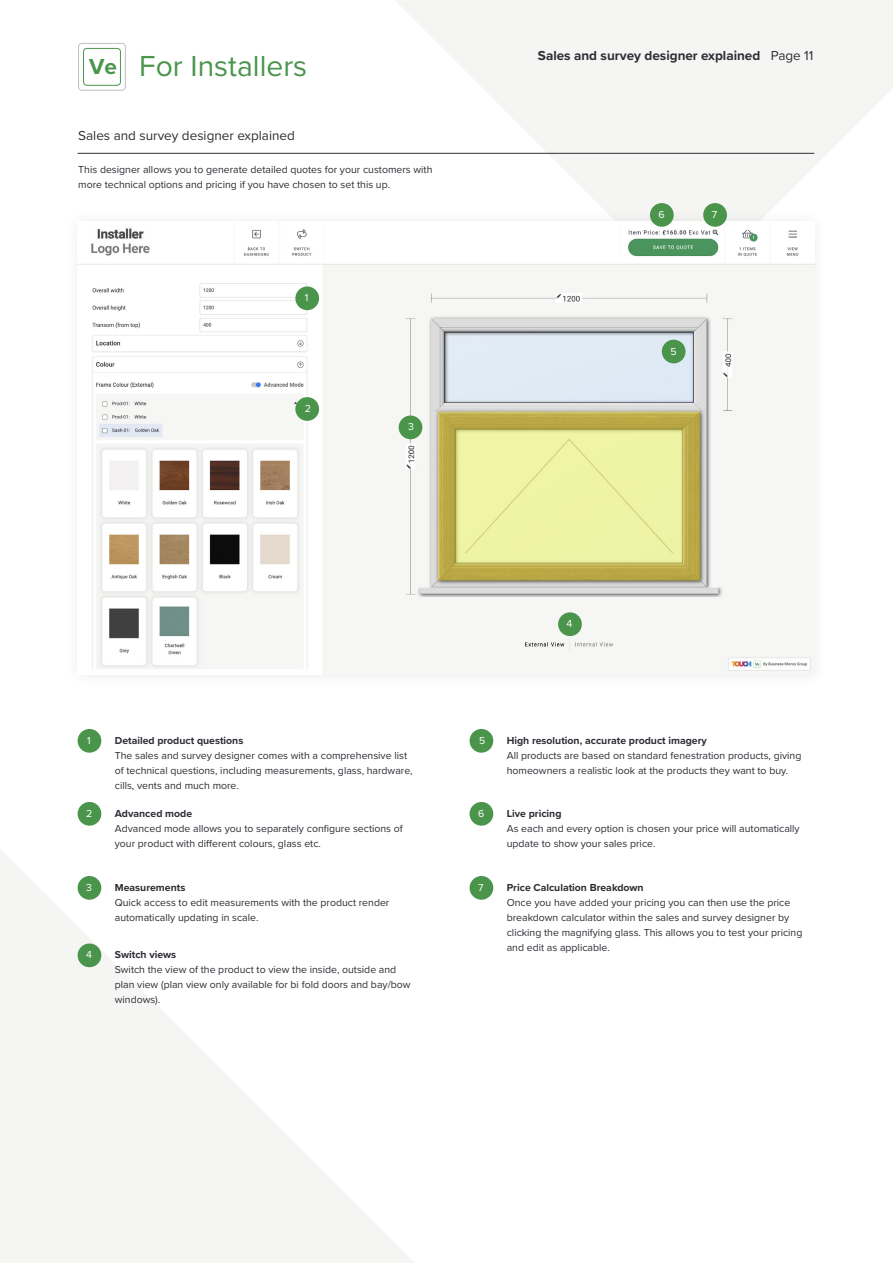
<style>
.page{position:relative;width:893px;height:1263px;background:#fff}
.page>*{position:absolute;margin:0;border:0;box-sizing:border-box;transform-origin:0 0}
.t1{font:30px "Proxima Nova";color:#4a954b}
.t2{font:700 13.5px "Proxima Nova";color:#2e2d35}
.t3{font:13.5px "Proxima Nova";color:#2e2d35}
.t4{font:10.5px/15px "Proxima Nova";color:#2e2d35}
.t5{font:700 10.5px "Proxima Nova";color:#2e2d35}
.t6{font:10.5px "Proxima Nova";color:#fff}
.s1{font-weight:700;font-size:22.5px}
.s2{font-weight:400}
</style>
<div class="page">
<svg style="left:0;top:849px;width:414px;height:414px;fill:#f5f5f3"></svg>
<svg style="left:395px;top:0;width:498px;height:207px;fill:#f5f5f3"></svg>
<div style="left:78px;top:43px;width:48px;height:47px;border:1px solid #c0c0c0;border-radius:3px"></div>
<div style="left:83px;top:48px;width:38px;height:38px;border:1px solid #4a954b;border-radius:3px"></div>
<hr style="left:78px;top:153px;width:736px;height:1px;background:#2e2d35">
<img style="left:78px;top:222px;width:736px;height:453px">
<div style="left:78px;top:729px;width:23px;height:24px;background:#4a954b;border-radius:50%"></div>
<div style="left:470px;top:729px;width:23px;height:24px;background:#4a954b;border-radius:50%"></div>
<div style="left:78px;top:802px;width:23px;height:24px;background:#4a954b;border-radius:50%"></div>
<div style="left:470px;top:802px;width:23px;height:24px;background:#4a954b;border-radius:50%"></div>
<div style="left:78px;top:876px;width:23px;height:24px;background:#4a954b;border-radius:50%"></div>
<div style="left:470px;top:876px;width:23px;height:24px;background:#4a954b;border-radius:50%"></div>
<div style="left:78px;top:943px;width:23px;height:24px;background:#4a954b;border-radius:50%"></div>
<div style="left:295px;top:286px;width:24px;height:24px;background:#4a954b;border-radius:50%"></div>
<div style="left:295px;top:397px;width:24px;height:24px;background:#4a954b;border-radius:50%"></div>
<div style="left:399px;top:415px;width:23px;height:24px;background:#4a954b;border-radius:50%"></div>
<div style="left:558px;top:612px;width:24px;height:24px;background:#4a954b;border-radius:50%"></div>
<div style="left:662px;top:340px;width:23px;height:23px;background:#4a954b;border-radius:50%"></div>
<div style="left:703px;top:203px;width:24px;height:24px;background:#4a954b;border-radius:50%"></div>
<div style="left:650px;top:203px;width:24px;height:24px;background:#4a954b;border-radius:50%"></div>
<h1 class="t1" style="left:89px;top:43px;width:219px"><span class="s1">Ve</span> For Installers</h1>
<p class="t2" style="left:538px;top:46px;width:277px">Sales and survey designer explained <span class="s2">Page 11</span></p>
<p class="t3" style="left:78px;top:126px;width:218px">Sales and survey designer explained</p>
<p class="t4" style="left:78px;top:162px;width:356px">This designer allows you to generate detailed quotes for your customers with more technical options and pricing if you have chosen to set this up.</p>
<p class="t6" style="left:305px;top:290px;width:5px">1</p>
<p class="t6" style="left:305px;top:401px;width:8px">2</p>
<p class="t6" style="left:408px;top:419px;width:7px">3</p>
<p class="t6" style="left:658px;top:207px;width:8px">6</p>
<p class="t6" style="left:712px;top:207px;width:7px">7</p>
<p class="t6" style="left:670px;top:343px;width:8px">5</p>
<p class="t6" style="left:567px;top:616px;width:7px">4</p>
<p class="t5" style="left:115px;top:732px;width:130px">Detailed product questions</p>
<p class="t4" style="left:115px;top:747px;width:299px">The sales and survey designer comes with a comprehensive list of technical questions, including measurements, glass, hardware, cills, vents and much more.</p>
<p class="t6" style="left:87px;top:732px;width:5px">1</p>
<p class="t6" style="left:479px;top:732px;width:8px">5</p>
<p class="t5" style="left:507px;top:732px;width:202px">High resolution, accurate product imagery</p>
<p class="t4" style="left:507px;top:747px;width:296px">All products are based on standard fenestration products, giving homeowners a realistic look at the products they want to buy.</p>
<p class="t6" style="left:86px;top:805px;width:8px">2</p>
<p class="t6" style="left:478px;top:805px;width:8px">6</p>
<p class="t5" style="left:115px;top:805px;width:79px">Advanced mode</p>
<p class="t4" style="left:115px;top:820px;width:290px">Advanced mode allows you to separately configure sections of your product with different colours, glass etc.</p>
<p class="t5" style="left:507px;top:805px;width:56px">Live pricing</p>
<p class="t4" style="left:507px;top:820px;width:294px">As each and every option is chosen your price will automatically update to show your sales price.</p>
<p class="t6" style="left:86px;top:879px;width:7px">3</p>
<p class="t6" style="left:478px;top:879px;width:7px">7</p>
<p class="t5" style="left:115px;top:879px;width:72px">Measurements</p>
<p class="t4" style="left:115px;top:894px;width:276px">Quick access to edit measurements with the product render automatically updating in scale.</p>
<p class="t6" style="left:86px;top:947px;width:7px">4</p>
<p class="t5" style="left:115px;top:947px;width:63px">Switch views</p>
<p class="t4" style="left:115px;top:962px;width:297px">Switch the view of the product to view the inside, outside and plan view (plan view only available for bi fold doors and bay/bow windows).</p>
<p class="t5" style="left:507px;top:879px;width:138px">Price Calculation Breakdown</p>
<p class="t4" style="left:507px;top:894px;width:297px">Once you have added your pricing you can then use the price breakdown calculator within the sales and survey designer by clicking the magnifying glass. This allows you to test your pricing and edit as applicable.</p>
</div>
